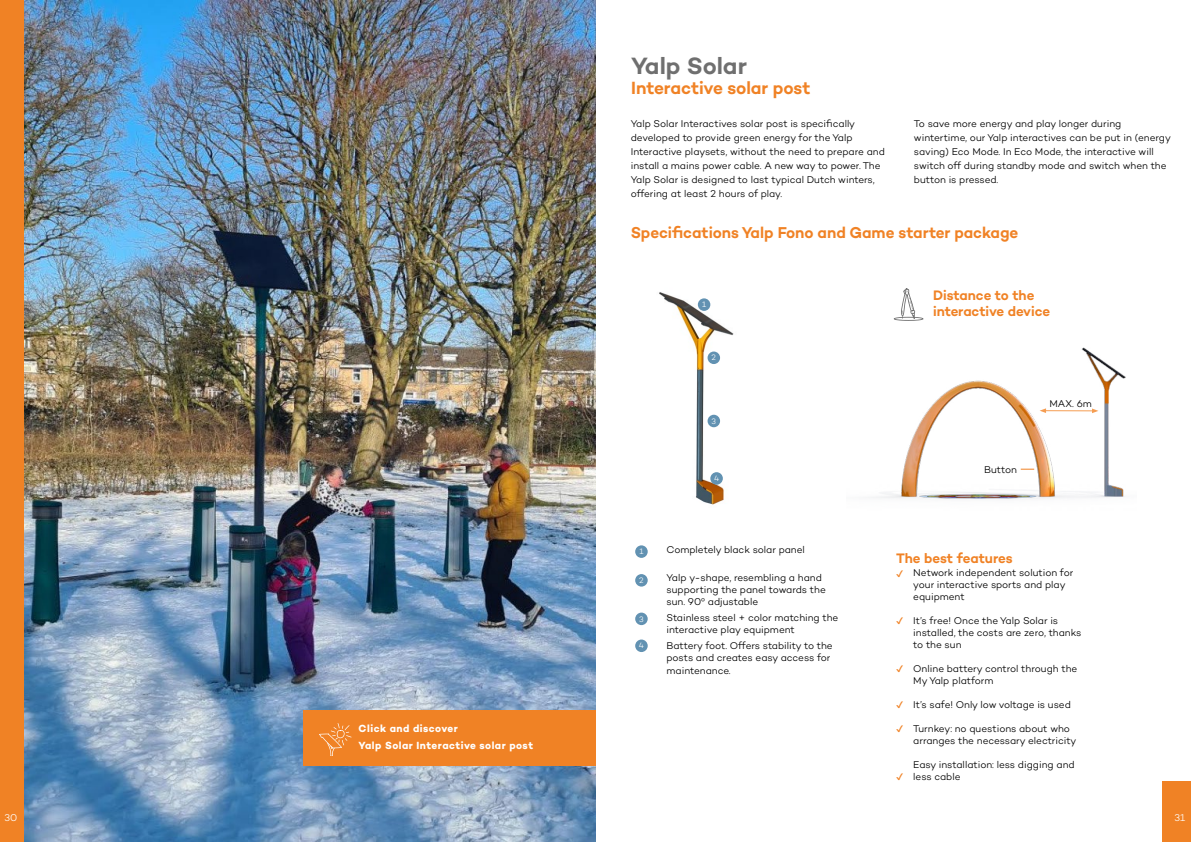
<style>
.page{position:relative;width:1191px;height:842px;background:#fff}
.page>*{position:absolute;margin:0;border:0;box-sizing:border-box;transform-origin:0 0}
.t1{font:600 24px "Campton";letter-spacing:-.005em;color:#6f6f6f}
.t2{font:600 18px "Campton";letter-spacing:-.005em;color:#f08225}
.t3{font:600 16px "Campton";letter-spacing:-.005em;color:#f08225}
.t4{font:600 14px/16.8px "Campton";letter-spacing:-.005em;color:#f08225}
.t5{font:700 10.5px/17.6px "Campton";letter-spacing:.045em;color:#fff;scale:.96 1}
.t6{font:300 10px/12px "Campton";letter-spacing:-.005em;color:#000}
.t7{font:300 10px "Campton";color:#fff}
.t8{font:300 8px "Campton";color:#fff}
</style>
<div class="page">
<img style="left:659px;top:292px;width:75px;height:213px">
<div style="left:698px;top:298px;width:12px;height:13px;background:#6292b2;border-radius:50%"></div>
<img style="left:872px;top:347px;width:254px;height:152px">
<hr style="left:1044px;top:410px;width:49px;height:1px;background:#f59d52">
<svg style="left:1039px;top:408px;width:7px;height:5px"></svg>
<svg style="left:1092px;top:408px;width:6px;height:5px"></svg>
<svg style="left:893px;top:288px;width:30px;height:33px"></svg>
<svg style="left:1020px;top:469px;width:14px;height:1px"></svg>
<div style="left:1162px;top:781px;width:29px;height:61px;background:#f08225"></div>
<div style="left:0;top:0;width:27px;height:842px;background:#f08225"></div>
<img style="left:25px;top:0;width:570px;height:842px">
<div style="left:303px;top:710px;width:292px;height:55px;background:#f08225"></div>
<svg style="left:319px;top:723px;width:32px;height:32px"></svg>
<div style="left:635px;top:545px;width:12px;height:13px;background:#6292b2;border-radius:50%"></div>
<div style="left:635px;top:574px;width:12px;height:13px;background:#6292b2;border-radius:50%"></div>
<div style="left:635px;top:613px;width:12px;height:12px;background:#6292b2;border-radius:50%"></div>
<div style="left:635px;top:639px;width:12px;height:13px;background:#6292b2;border-radius:50%"></div>
<div style="left:707px;top:351px;width:13px;height:13px;background:#6292b2;border-radius:50%"></div>
<div style="left:707px;top:415px;width:13px;height:12px;background:#6292b2;border-radius:50%"></div>
<div style="left:710px;top:472px;width:13px;height:13px;background:#6292b2;border-radius:50%"></div>
<h1 class="t1" style="left:631px;top:51px;width:117px">Yalp Solar</h1>
<h2 class="t2" style="left:631px;top:77px;width:181px">Interactive solar post</h2>
<p class="t6" style="left:631px;top:116px;width:256px;line-height:14px">Yalp Solar Interactives solar post is specifically developed to provide green energy for the Yalp Interactive playsets, without the need to prepare and install a mains power cable. A new way to power. The Yalp Solar is designed to last typical Dutch winters, offering at least 2 hours of play.</p>
<p class="t6" style="left:914px;top:116px;width:259px;line-height:14px">To save more energy and play longer during wintertime, our Yalp interactives can be put in (energy saving) Eco Mode. In Eco Mode, the interactive will switch off during standby mode and switch when the button is pressed.</p>
<h3 class="t3" style="left:631px;top:222px;width:389px">Specifications Yalp Fono and Game starter package</h3>
<p class="t5" style="left:359px;top:719px;width:183px">Click and discover<br>Yalp Solar Interactive solar post</p>
<p class="t8" style="left:702px;top:300px;width:6px">1</p>
<p class="t8" style="left:711px;top:353px;width:6px">2</p>
<p class="t8" style="left:711px;top:416px;width:6px">3</p>
<p class="t8" style="left:714px;top:473px;width:7px">4</p>
<p class="t8" style="left:639px;top:547px;width:6px">1</p>
<p class="t8" style="left:639px;top:575px;width:6px">2</p>
<p class="t8" style="left:639px;top:614px;width:6px">3</p>
<p class="t8" style="left:639px;top:641px;width:7px">4</p>
<p class="t6" style="left:666px;top:544px;width:140px">Completely black solar panel</p>
<p class="t6" style="left:666px;top:572px;width:161px">Yalp y-shape, resembling a hand supporting the panel towards the sun. 90º adjustable</p>
<p class="t6" style="left:666px;top:612px;width:173px">Stainless steel + color matching the interactive play equipment</p>
<p class="t6" style="left:666px;top:640px;width:168px">Battery foot. Offers stability to the posts and creates easy access for maintenance.</p>
<h3 class="t4" style="left:933px;top:286px;width:119px">Distance to the interactive device</h3>
<p class="t6" style="left:984px;top:463px;width:34px">Button</p>
<p class="t6" style="left:1049px;top:397px;width:44px">MAX. 6m</p>
<h3 class="t4" style="left:896px;top:549px;width:118px">The best features</h3>
<p class="t6" style="left:913px;top:567px;width:162px">Network independent solution for your interactive sports and play equipment</p>
<p class="t6" style="left:913px;top:615px;width:170px">It’s free! Once the Yalp Solar is installed, the costs are zero, thanks to the sun</p>
<p class="t6" style="left:913px;top:663px;width:166px">Online battery control through the<br>My Yalp platform</p>
<p class="t6" style="left:913px;top:699px;width:159px">It’s safe! Only low voltage is used</p>
<p class="t6" style="left:913px;top:723px;width:165px">Turnkey: no questions about who arranges the necessary electricity</p>
<p class="t6" style="left:913px;top:759px;width:163px">Easy installation: less digging and less cable</p>
<p class="t7" style="left:5px;top:811px;width:14px">30</p>
<p class="t7" style="left:1174px;top:811px;width:12px">31</p>
</div>
